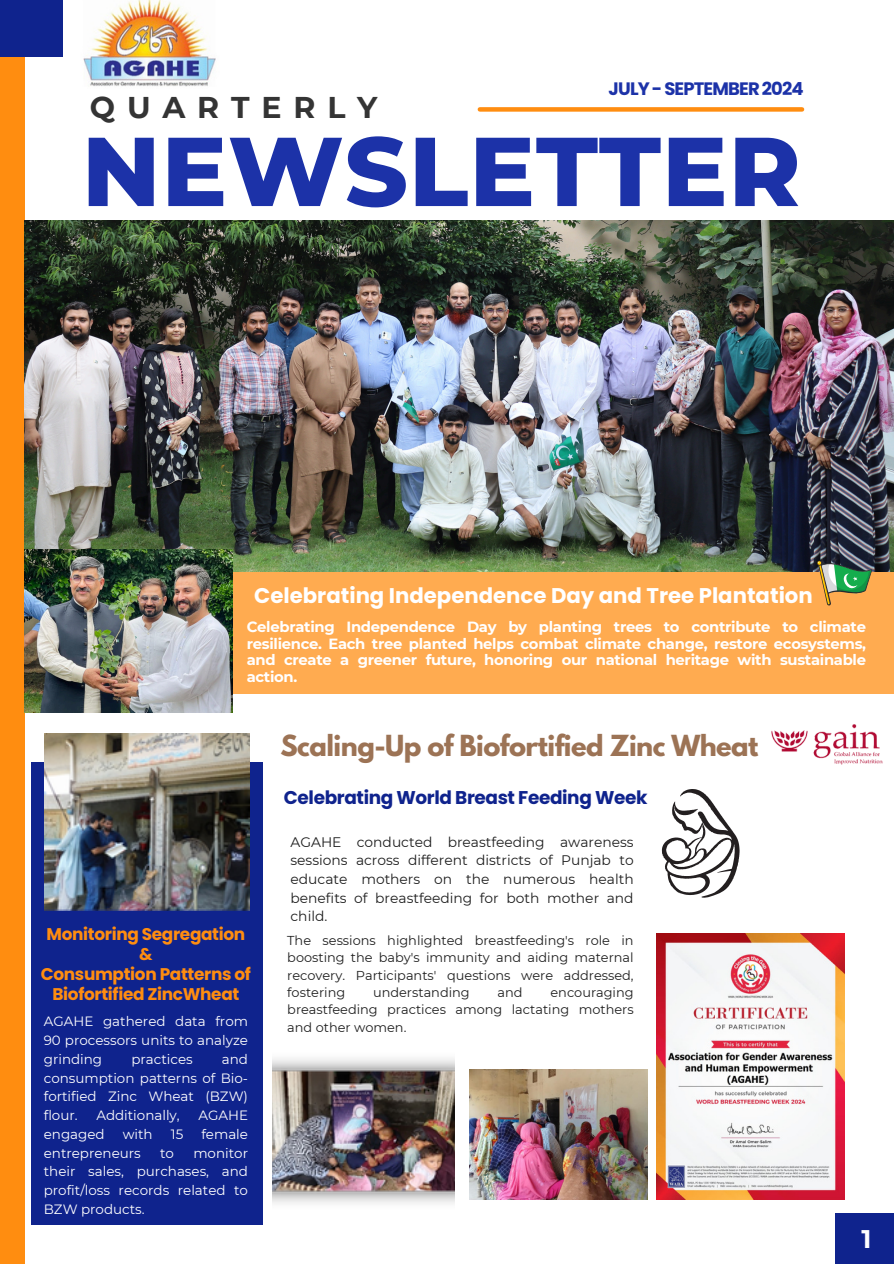
<style>
.page{position:relative;width:894px;height:1264px;background:#fff}
.page>*{position:absolute;margin:0;border:0;box-sizing:border-box;transform-origin:0 0}
.t1{font:800 97.5px "Montserrat";letter-spacing:.01em;color:#1c32a8}
.t2{font:700 30px "Montserrat";letter-spacing:.395em;color:#343434}
.t3{font:700 25.65px "League Spartan";letter-spacing:-.02em;color:#9c7355}
.t4{font:700 25.5px "Montserrat";color:#fff}
.t5{font:700 21.3px "Poppins";color:#fff}
.t6{font:700 18.45px "Poppins";letter-spacing:-.02em;color:#0f238d}
.t7{font:700 18px "Poppins";letter-spacing:-.05em;color:#1c32a8}
.t8{font:700 16.95px/19.8px "Poppins";letter-spacing:-.02em;color:#ff8d10;text-align:center}
.t9{font:700 14.7px/16.8px "Montserrat";letter-spacing:-.02em;color:#fff;text-align:justify}
.t10{font:13.8px/18.6px "Montserrat";color:#1e1e1e;text-align:justify}
.t11{font:13.5px/18.8px "Montserrat";color:#fff;text-align:justify}
.t12{font:12.9px/17.4px "Montserrat";color:#1e1e1e;text-align:justify}
</style>
<div class="page">
<div style="left:0;top:0;width:24px;height:1263px;background:#ff8d10"></div>
<div style="left:479px;top:107px;width:322px;height:5px;background:#ff8d10"></div>
<div style="left:835px;top:1212px;width:58px;height:51px;background:#0f238d"></div>
<div style="left:24px;top:543px;width:869px;height:151px;background:#ffab50"></div>
<img style="left:24px;top:220px;width:869px;height:351px">
<img style="left:24px;top:549px;width:208px;height:163px">
<svg style="left:816px;top:558px;width:55px;height:47px"></svg>
<div style="left:31px;top:762px;width:232px;height:462px;background:#0f238d"></div>
<img style="left:45px;top:733px;width:204px;height:177px">
<img style="left:272px;top:1058px;width:182px;height:146px">
<img style="left:469px;top:1069px;width:178px;height:130px">
<img style="left:59px;top:0;width:157px;height:87px">
<div style="left:0;top:0;width:63px;height:56px;background:#0f238d"></div>
<img style="left:656px;top:933px;width:188px;height:266px">
<img style="left:771px;top:724px;width:112px;height:41px">
<svg style="left:661px;top:789px;width:78px;height:109px"></svg>
<p class="t2" style="left:90px;top:89px;width:289px">QUARTERLY</p>
<h3 class="t7" style="left:608px;top:76px;width:196px">JULY - SEPTEMBER 2024</h3>
<p class="t1" style="left:82px;top:112px;width:720px">NEWSLETTER</p>
<h6 class="t5" style="left:254px;top:581px;width:560px">Celebrating Independence Day and Tree Plantation</h6>
<p class="t9" style="left:247px;top:618px;width:620px">Celebrating Independence Day by planting trees to contribute to climate resilience. Each tree planted helps combat climate change, restore ecosystems, and create a greener future, honoring our national heritage with sustainable action.</p>
<p class="t3" style="left:280px;top:733px;width:479px">Scaling-Up of Biofortified Zinc Wheat</p>
<p class="t6" style="left:284px;top:784px;width:365px">Celebrating World Breast Feeding Week</p>
<h6 class="t8" style="left:41px;top:924px;width:211px">Monitoring Segregation &amp;<br>Consumption Patterns of</h6>
<p class="t8" style="left:52px;top:983px;width:188px">Biofortified ZincWheat</p>
<p class="t11" style="left:44px;top:1012px;width:206px">AGAHE gathered data from 90 processors units to analyze grinding</p>
<p class="t11" style="left:44px;top:1049px;width:206px;text-indent:178px">and consumption patterns of Bio&shy;fortified Zinc Wheat (BZW) flour.</p>
<p class="t11" style="left:131px;top:1049px;width:63px">practices</p>
<p class="t11" style="left:96px;top:1105px;width:85px">Additionally,</p>
<p class="t11" style="left:198px;top:1105px;width:51px">AGAHE</p>
<p class="t11" style="left:44px;top:1124px;width:62px">engaged</p>
<p class="t11" style="left:123px;top:1124px;width:31px">with</p>
<p class="t11" style="left:171px;top:1124px;width:14px">15</p>
<p class="t11" style="left:201px;top:1124px;width:48px">female</p>
<p class="t11" style="left:44px;top:1143px;width:99px">entrepreneurs</p>
<p class="t11" style="left:160px;top:1143px;width:15px">to</p>
<p class="t11" style="left:44px;top:1143px;width:206px;text-indent:149px">monitor their sales, purchases, and profit/loss records related to BZW products.</p>
<p class="t10" style="left:290px;top:832px;width:344px">AGAHE conducted breastfeeding awareness sessions across different districts of Punjab to educate mothers on the numerous health benefits of breastfeeding for both mother and child.</p>
<p class="t12" style="left:287px;top:931px;width:348px">The sessions highlighted breastfeeding's role in boosting the baby's immunity and aiding maternal recovery. Participants' questions were addressed, fostering</p>
<p class="t12" style="left:287px;top:983px;width:348px;text-indent:263px">encouraging breastfeeding practices among lactating mothers and other women.</p>
<p class="t12" style="left:373px;top:983px;width:98px">understanding</p>
<p class="t12" style="left:497px;top:983px;width:27px">and</p>
<p class="t4" style="left:861px;top:1223px;width:11px">1</p>
</div>
